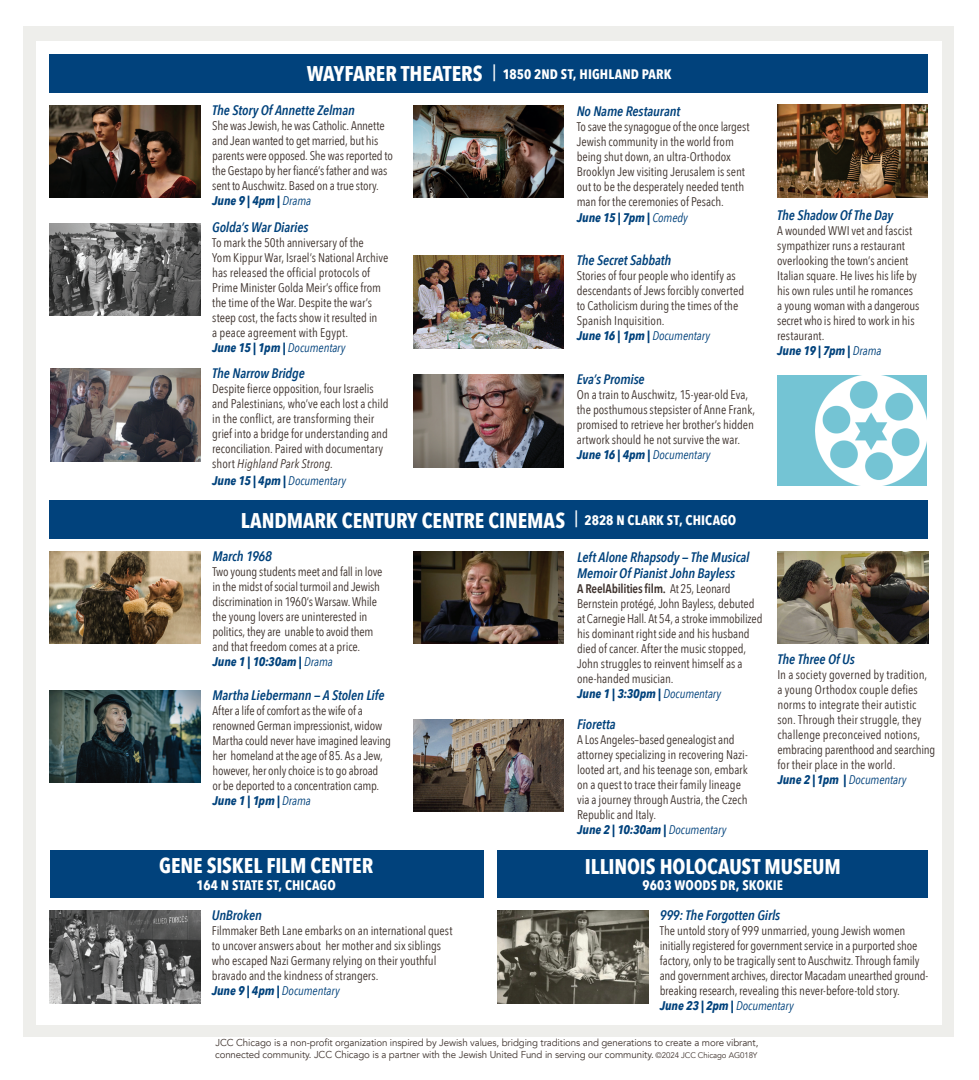
<style>
.page{position:relative;width:979px;height:1080px;background:#fff}
.page>*{position:absolute;margin:0;border:0;box-sizing:border-box;transform-origin:0 0}
.t1{font:700 21.25px "Avenir Next Condensed";letter-spacing:-.005em;color:#fff}
.t2{font:italic 600 13.75px/15.6px "Avenir Next Condensed";letter-spacing:-.01em;color:#01427c}
.t3{font:700 13.75px "Avenir Next Condensed";letter-spacing:.005em;color:#fff}
.t4{font:12.5px/15px "Avenir Next Condensed";letter-spacing:-.005em;color:#3f332e}
.t5{font:italic 700 12.5px "Avenir Next Condensed";letter-spacing:-.005em;color:#01427c}
.t6{font:10px/11.8px "Avenir";letter-spacing:-.01em;color:#3f332e}
.s1{font-size:21.25px}
.s2{font-weight:500;font-size:16.88px}
.s3{font-weight:700;font-style:italic;color:#01427c}
.s4{font-style:italic;color:#01427c}
.s5{font-style:italic}
.s6{font-weight:400}
.s7{font-size:13.75px}
.s8{font-weight:600}
.s9{font-size:8.12px}
</style>
<div class="page">
<div style="left:24px;top:26px;width:930px;height:1010px;background:#eeeeeb"></div>
<div style="left:36px;top:42px;width:905px;height:983px;background:#fff"></div>
<div style="left:498px;top:850px;width:430px;height:48px;background:#01427c"></div>
<img style="left:50px;top:910px;width:150px;height:93px">
<img style="left:50px;top:105px;width:151px;height:93px">
<img style="left:413px;top:719px;width:151px;height:93px">
<img style="left:50px;top:369px;width:151px;height:92px">
<img style="left:50px;top:223px;width:151px;height:93px">
<img style="left:413px;top:105px;width:151px;height:93px">
<img style="left:413px;top:375px;width:151px;height:92px">
<img style="left:777px;top:105px;width:151px;height:93px">
<img style="left:50px;top:551px;width:151px;height:93px">
<img style="left:413px;top:551px;width:151px;height:93px">
<img style="left:50px;top:690px;width:150px;height:93px">
<img style="left:777px;top:551px;width:151px;height:93px">
<div style="left:50px;top:54px;width:878px;height:38px;background:#01427c"></div>
<div style="left:50px;top:501px;width:878px;height:38px;background:#01427c"></div>
<div style="left:50px;top:850px;width:434px;height:48px;background:#01427c"></div>
<img style="left:498px;top:910px;width:150px;height:93px">
<img style="left:413px;top:255px;width:151px;height:93px">
<div style="left:778px;top:376px;width:149px;height:110px;background:#74c4d4"></div>
<img style="left:815px;top:375px;width:112px;height:111px">
<p class="t3" style="left:307px;top:65px;width:366px"><span class="s1">WAYFARER THEATERS</span> <span class="s2">|</span> 1850 2ND ST, HIGHLAND PARK</p>
<p class="t2" style="left:212px;top:102px;width:144px">The Story Of Annette Zelman</p>
<p class="t4" style="left:212px;top:117px;width:182px">She was Jewish, he was Catholic. Annette and Jean wanted to get married, but his parents were opposed. She was reported to the Gestapo by her fiancé’s father and was sent to Auschwitz. Based on a true story.<br><span class="s3">June 9 | 4pm |</span> <span class="s4">Drama</span></p>
<p class="t2" style="left:212px;top:220px;width:98px">Golda’s War Diaries</p>
<p class="t4" style="left:212px;top:235px;width:178px">To mark the 50th anniversary of the<br>Yom Kippur War, Israel’s National Archive has released the official protocols of Prime Minister Golda Meir’s office from the time of the War. Despite the war’s steep cost, the facts show it resulted in<br>a peace agreement with Egypt.<br><span class="s3">June 15 | 1pm |</span> <span class="s4">Documentary</span></p>
<p class="t2" style="left:212px;top:366px;width:94px">The Narrow Bridge</p>
<p class="t4" style="left:212px;top:381px;width:178px">Despite fierce opposition, four Israelis and Palestinians, who’ve each lost a child in the conflict, are transforming their grief into a bridge for understanding and reconciliation. Paired with documentary short <span class="s5">Highland Park Strong.</span></p>
<p class="t5" style="left:212px;top:473px;width:135px">June 15 | 4pm | <span class="s6">Documentary</span></p>
<p class="t2" style="left:577px;top:103px;width:105px">No Name Restaurant</p>
<p class="t4" style="left:577px;top:118px;width:174px">To save the synagogue of the once largest Jewish community in the world from being shut down, an ultra-Orthodox Brooklyn Jew visiting Jerusalem is sent out to be the desperately needed tenth man for the ceremonies of Pesach.</p>
<p class="t5" style="left:577px;top:210px;width:113px">June 15 | 7pm | <span class="s6">Comedy</span></p>
<p class="t2" style="left:777px;top:207px;width:117px">The Shadow Of The Day</p>
<p class="t4" style="left:777px;top:222px;width:144px">A wounded WWI vet and fascist sympathizer runs a restaurant overlooking the town’s ancient<br>Italian square. He lives his life by his own rules until he romances a young woman with a dangerous secret who is hired to work in his restaurant.<br><span class="s3">June 19 | 7pm |</span> <span class="s4">Drama</span></p>
<p class="t2" style="left:577px;top:253px;width:96px">The Secret Sabbath</p>
<p class="t4" style="left:577px;top:268px;width:169px">Stories of four people who identify as descendants of Jews forcibly converted to Catholicism during the times of the<br>Spanish Inquisition.<br><span class="s3">June 16 | 1pm |</span> <span class="s4">Documentary</span></p>
<p class="t2" style="left:577px;top:372px;width:69px">Eva’s Promise</p>
<p class="t4" style="left:577px;top:387px;width:180px">On a train to Auschwitz, 15-year-old Eva, the posthumous stepsister of Anne Frank, promised to retrieve her brother’s hidden artwork should he not survive the war.<br><span class="s3">June 16 | 4pm |</span> <span class="s4">Documentary</span></p>
<h1 class="t1" style="left:241px;top:507px;width:497px">LANDMARK CENTURY CENTRE CINEMAS <sup>|</sup> <span class="s7">2828 N CLARK ST, CHICAGO</span></h1>
<p class="t2" style="left:212px;top:549px;width:61px">March 1968</p>
<p class="t4" style="left:212px;top:564px;width:172px">Two young students meet and fall in love in the midst of social turmoil and Jewish discrimination in 1960’s Warsaw. While the young lovers are uninterested in politics, they are unable to avoid them and that freedom comes at a price.<br><span class="s3">June 1 | 10:30am |</span> <span class="s4">Drama</span></p>
<p class="t2" style="left:212px;top:687px;width:174px">Martha Liebermann — A Stolen Life</p>
<p class="t4" style="left:212px;top:703px;width:180px">After a life of comfort as the wife of a renowned German impressionist, widow Martha could never have imagined leaving her homeland at the age of 85. As a Jew, however, her only choice is to go abroad<br>or be deported to a concentration camp.<br><span class="s3">June 1 | 1pm |</span> <span class="s4">Drama</span></p>
<p class="t2" style="left:577px;top:549px;width:174px">Left Alone Rhapsody — The Musical<br>Memoir Of Pianist John Bayless</p>
<p class="t4" style="left:577px;top:580px;width:187px"><span class="s8">A ReelAbilities film.</span> At 25, Leonard Bernstein protégé, John Bayless, debuted at Carnegie Hall. At 54, a stroke immobilized his dominant right side and his husband died of cancer. After the music stopped, John struggles to reinvent himself as a one-handed musician.<br><span class="s3">June 1 | 3:30pm |</span> <span class="s4">Documentary</span></p>
<p class="t2" style="left:577px;top:716px;width:40px">Fioretta</p>
<p class="t4" style="left:577px;top:731px;width:172px">A Los Angeles–based genealogist and attorney specializing in recovering Nazi&shy;looted art, and his teenage son, embark on a quest to trace their family lineage via a journey through Austria, the Czech Republic and Italy.<br><span class="s3">June 2 | 10:30am |</span> <span class="s4">Documentary</span></p>
<p class="t2" style="left:777px;top:651px;width:79px">The Three Of Us</p>
<p class="t4" style="left:777px;top:666px;width:159px">In a society governed by tradition, a young Orthodox couple defies norms to integrate their autistic son. Through their struggle, they challenge preconceived notions, embracing parenthood and searching for their place in the world.<br><span class="s3">June 2 | 1pm |</span> <span class="s4">Documentary</span></p>
<h1 class="t1" style="left:159px;top:853px;width:215px">GENE SISKEL FILM CENTER</h1>
<p class="t3" style="left:197px;top:877px;width:141px">164 N STATE ST, CHICAGO</p>
<h1 class="t1" style="left:585px;top:853px;width:257px">ILLINOIS HOLOCAUST MUSEUM</h1>
<p class="t3" style="left:642px;top:877px;width:142px">9603 WOODS DR, SKOKIE</p>
<p class="t2" style="left:212px;top:908px;width:52px">UnBroken</p>
<p class="t4" style="left:212px;top:923px;width:242px">Filmmaker Beth Lane embarks on an international quest to uncover answers about her mother and six siblings who escaped Nazi Germany relying on their youthful bravado and the kindness of strangers.<br><span class="s3">June 9 | 4pm |</span> <span class="s4">Documentary</span></p>
<p class="t6" style="left:215px;top:1037px;width:545px">JCC Chicago is a non-profit organization inspired by Jewish values, bridging traditions and generations to create a more vibrant, connected community. JCC Chicago is a partner with the Jewish United Fund in serving our community. <span class="s9">©2024 JCC Chicago AG018Y</span></p>
<p class="t2" style="left:660px;top:908px;width:122px">999: The Forgotten Girls</p>
<p class="t4" style="left:660px;top:923px;width:270px">The untold story of 999 unmarried, young Jewish women initially registered for government service in a purported shoe factory, only to be tragically sent to Auschwitz. Through family and government archives, director Macadam unearthed ground&shy;breaking research, revealing this never-before-told story.<br><span class="s3">June 23 | 2pm |</span> <span class="s4">Documentary</span></p>
</div>
